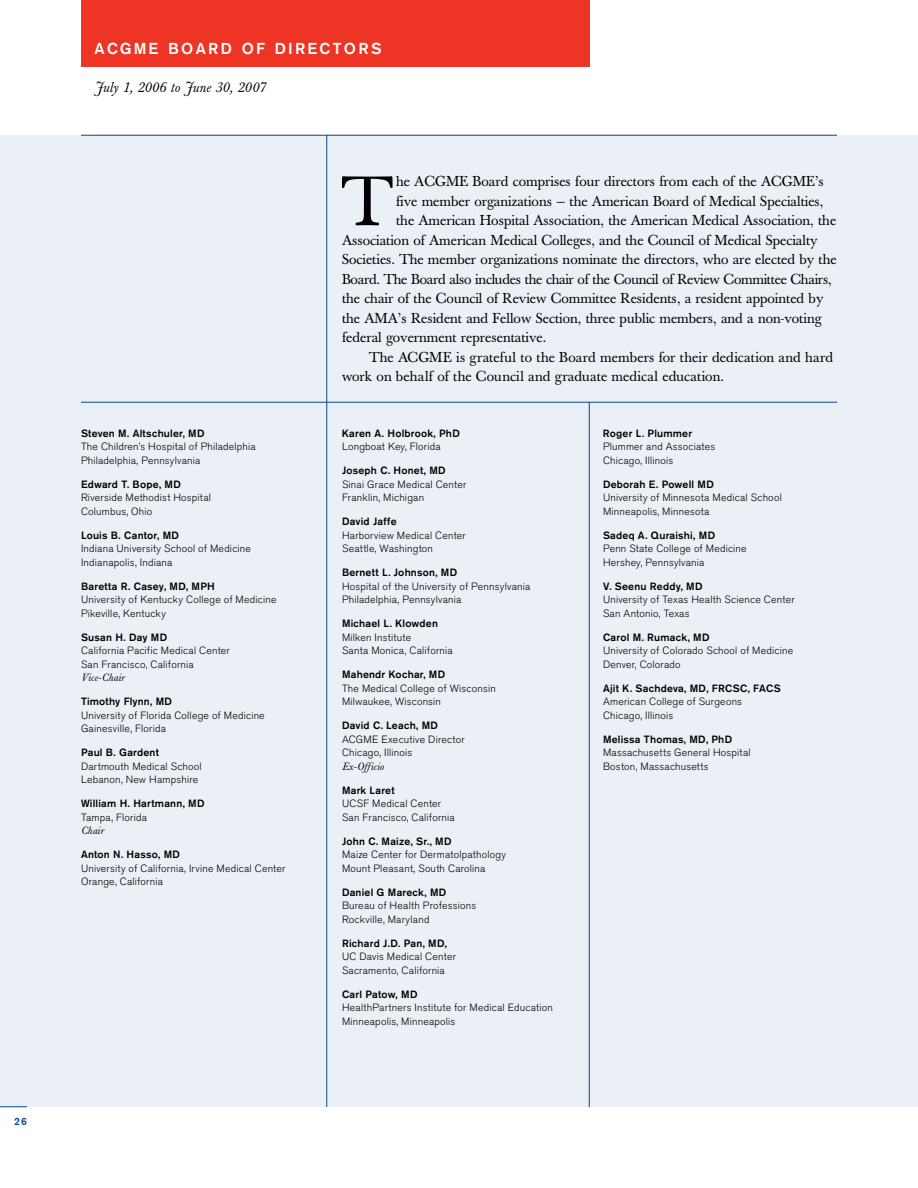
<style>
.page{position:relative;width:918px;height:1188px;background:#fff}
.page>*{position:absolute;margin:0;border:0;box-sizing:border-box;transform-origin:0 0}
.t1{font:69.45px "Baskerville";color:#000}
.t2{font:500 15.75px "Akzidenz Grotesk Pro";letter-spacing:.15em;color:#fff}
.t3{font:14.25px "Baskerville";color:#000}
.t4{font:14.25px "Baskerville";letter-spacing:-.02em;color:#000}
.t5{font:italic 14.25px "Baskerville";letter-spacing:.015em;color:#000}
.t6{font:300 10.5px/13.5px "Akzidenz Grotesk Pro";letter-spacing:.02em;color:#000}
.t7{font:500 10.5px "Akzidenz Grotesk Pro";letter-spacing:.02em;color:#000}
.t8{font:italic 10.5px "Baskerville";letter-spacing:.035em;color:#000}
.t9{font:500 10.5px "Akzidenz Grotesk Pro";color:#004990}
</style>
<div class="page">
<div style="left:0;top:135px;width:918px;height:972px;background:#ebf0f6"></div>
<svg style="left:0;top:1107px;width:27px;height:1px"></svg>
<hr style="left:81px;top:135px;width:756px;height:1px;background:#004990">
<div style="left:81px;top:0;width:509px;height:68px;background:#ee3424"></div>
<hr style="left:327px;top:135px;width:1px;height:972px;background:#004990">
<hr style="left:81px;top:402px;width:756px;height:1px;background:#004990">
<hr style="left:589px;top:402px;width:1px;height:705px;background:#004990">
<p class="t9" style="left:14px;top:1114px;width:14px">26</p>
<h2 class="t2" style="left:94px;top:38px;width:115px">ACGME Board</h2>
<h2 class="t2" style="left:242px;top:38px;width:66px">of direc</h2>
<h2 class="t2" style="left:333px;top:38px;width:50px">tors</h2>
<h3 class="t5" style="left:94px;top:79px;width:173px">July 1, 2006 to June 30, 2007</h3>
<p class="t7" style="left:81px;top:426px;width:125px">Steven M. Altschuler, MD</p>
<p class="t6" style="left:81px;top:440px;width:176px">The Children’s Hospital of Philadelphia<br>Philadelphia, Pennsylvania</p>
<p class="t7" style="left:81px;top:477px;width:101px">Edward T. Bope, MD</p>
<p class="t6" style="left:81px;top:491px;width:132px">Riverside Methodist Hospital<br>Columbus, Ohio</p>
<p class="t7" style="left:81px;top:528px;width:99px">Louis B. Cantor, MD</p>
<p class="t6" style="left:81px;top:542px;width:171px">Indiana University School of Medicine<br>Indianapolis, Indiana</p>
<p class="t7" style="left:81px;top:579px;width:134px">Baretta R. Casey, MD, MPH</p>
<p class="t6" style="left:81px;top:593px;width:197px">University of Kentucky College of Medicine<br>Pikeville, Kentucky</p>
<p class="t7" style="left:81px;top:630px;width:88px">Susan H . Day MD</p>
<p class="t6" style="left:81px;top:644px;width:150px">California Pacific Medical Center<br>San Francisco, California</p>
<p class="t8" style="left:81px;top:672px;width:45px">Vice-Chair</p>
<p class="t7" style="left:81px;top:695px;width:93px">Timothy Flynn, MD</p>
<p class="t6" style="left:81px;top:708px;width:185px">University of Florida College of Medicine<br>Gainesville, Florida</p>
<p class="t7" style="left:81px;top:746px;width:80px">Paul B. Gardent</p>
<p class="t6" style="left:81px;top:759px;width:122px">Dartmouth Medical School<br>Lebanon, New Hampshire</p>
<p class="t7" style="left:81px;top:797px;width:125px">William H . Hartmann, MD</p>
<p class="t6" style="left:81px;top:810px;width:68px">Tampa, Florida</p>
<p class="t8" style="left:81px;top:825px;width:24px">Chair</p>
<p class="t7" style="left:81px;top:848px;width:101px">Anton N . H asso, MD</p>
<p class="t6" style="left:81px;top:861px;width:206px">University of California, Irvine Medical Center<br>Orange, California</p>
<h1 class="t1" style="left:342px;top:161px;width:52px">T</h1>
<h3 class="t3" style="left:396px;top:173px;width:429px">he ACGME Board comprises four directors from each of the ACGME’s</h3>
<h3 class="t3" style="left:396px;top:193px;width:429px">five member organizations — the American Board of Medical Specialties,</h3>
<h3 class="t3" style="left:396px;top:212px;width:442px">the American Hospital Association, the American Medical Association, the</h3>
<h3 class="t3" style="left:342px;top:232px;width:477px">Association of American Medical Colleges, and the Council of Medical Specialty</h3>
<h3 class="t3" style="left:342px;top:251px;width:496px">Societies. The member organizations nominate the directors, who are elected by the</h3>
<h3 class="t4" style="left:342px;top:271px;width:491px">Board. The Board also includes the chair of the Council of Review Committee Chairs,</h3>
<h3 class="t3" style="left:342px;top:290px;width:483px">the chair of the Council of Review Committee Residents, a resident appointed by</h3>
<h3 class="t3" style="left:342px;top:310px;width:481px">the AMA’s Resident and Fellow Section, three public members, and a non-voting</h3>
<h3 class="t3" style="left:342px;top:329px;width:206px">federal government representative.</h3>
<h3 class="t3" style="left:369px;top:349px;width:466px">The ACGME is grateful to the Board members for their dedication and hard</h3>
<h3 class="t3" style="left:342px;top:368px;width:384px">work on behalf of the Council and graduate medical education.</h3>
<p class="t7" style="left:342px;top:426px;width:119px">Karen A. Holbrook, PhD</p>
<p class="t6" style="left:342px;top:440px;width:100px">Longboat Key, Florida</p>
<p class="t7" style="left:342px;top:464px;width:105px">Joseph C. Honet, MD</p>
<p class="t6" style="left:342px;top:477px;width:126px">Sinai Grace Medical Center<br>Franklin, Michigan</p>
<p class="t7" style="left:342px;top:515px;width:56px">David Jaffe</p>
<p class="t6" style="left:342px;top:528px;width:125px">Harborview Medical Center<br>Seattle, Washington</p>
<p class="t7" style="left:342px;top:566px;width:117px">Bernett L. Johnson, MD</p>
<p class="t6" style="left:342px;top:579px;width:190px">Hospital of the University of Pennsylvania<br>Philadelphia, Pennsylvania</p>
<p class="t7" style="left:342px;top:617px;width:97px">Michael L. Klowden</p>
<p class="t6" style="left:342px;top:630px;width:112px">Milken Institute<br>Santa Monica, California</p>
<p class="t7" style="left:342px;top:668px;width:105px">Mahendr Kochar, MD</p>
<p class="t6" style="left:342px;top:681px;width:155px">The Medical College of Wisconsin<br>Milwaukee, Wisconsin</p>
<p class="t7" style="left:342px;top:719px;width:98px">David C. Leach, MD</p>
<p class="t6" style="left:342px;top:732px;width:124px">ACGME Executive Director<br>Chicago, Illinois</p>
<p class="t8" style="left:342px;top:760px;width:43px">Ex-Officio</p>
<p class="t7" style="left:342px;top:783px;width:54px">Mark Laret</p>
<p class="t6" style="left:342px;top:797px;width:114px">UCSF Medical Center<br>San Francisco, California</p>
<p class="t7" style="left:342px;top:834px;width:111px">John C. Maize, Sr., MD</p>
<p class="t6" style="left:342px;top:848px;width:165px">Maize Center for Dermatolpathology<br>Mount Pleasant, South Carolina</p>
<p class="t7" style="left:342px;top:885px;width:106px">Daniel G Mareck, MD</p>
<p class="t6" style="left:342px;top:899px;width:136px">Bureau of Health Professions<br>Rockville, Maryland</p>
<p class="t7" style="left:342px;top:936px;width:106px">Richard J.D. Pan, MD,</p>
<p class="t6" style="left:342px;top:950px;width:115px">UC Davis Medical Center<br>Sacramento, California</p>
<p class="t7" style="left:342px;top:987px;width:77px">Carl Patow, MD</p>
<p class="t6" style="left:342px;top:1001px;width:213px">HealthPartners Institute for Medical Education<br>Minneapolis, Minneapolis</p>
<p class="t7" style="left:603px;top:426px;width:91px">Roger L. Plummer</p>
<p class="t6" style="left:603px;top:440px;width:114px">Plummer and Associates<br>Chicago, Illinois</p>
<p class="t7" style="left:603px;top:477px;width:112px">Deborah E. Powell MD</p>
<p class="t6" style="left:603px;top:491px;width:180px">University of Minnesota Medical School<br>Minneapolis, Minnesota</p>
<p class="t7" style="left:603px;top:528px;width:114px">Sadeq A. Quraishi, MD</p>
<p class="t6" style="left:603px;top:542px;width:145px">Penn State College of Medicine<br>Hershey, Pennsylvania</p>
<p class="t7" style="left:603px;top:579px;width:101px">V. Seenu Reddy, MD</p>
<p class="t6" style="left:603px;top:593px;width:193px">University of Texas Health Science Center<br>San Antonio, Texas</p>
<p class="t7" style="left:603px;top:630px;width:108px">Carol M. Rumack, MD</p>
<p class="t6" style="left:603px;top:644px;width:192px">University of Colorado School of Medicine<br>Denver, Colorado</p>
<p class="t7" style="left:603px;top:681px;width:179px">Ajit K. Sachdeva, MD, FRCSC, FACS</p>
<p class="t6" style="left:603px;top:695px;width:141px">American College of Surgeons<br>Chicago, Illinois</p>
<p class="t7" style="left:603px;top:732px;width:131px">Melissa Thomas, MD, PhD</p>
<p class="t6" style="left:603px;top:746px;width:149px">Massachusetts General Hospital<br>Boston, Massachusetts</p>
</div>
